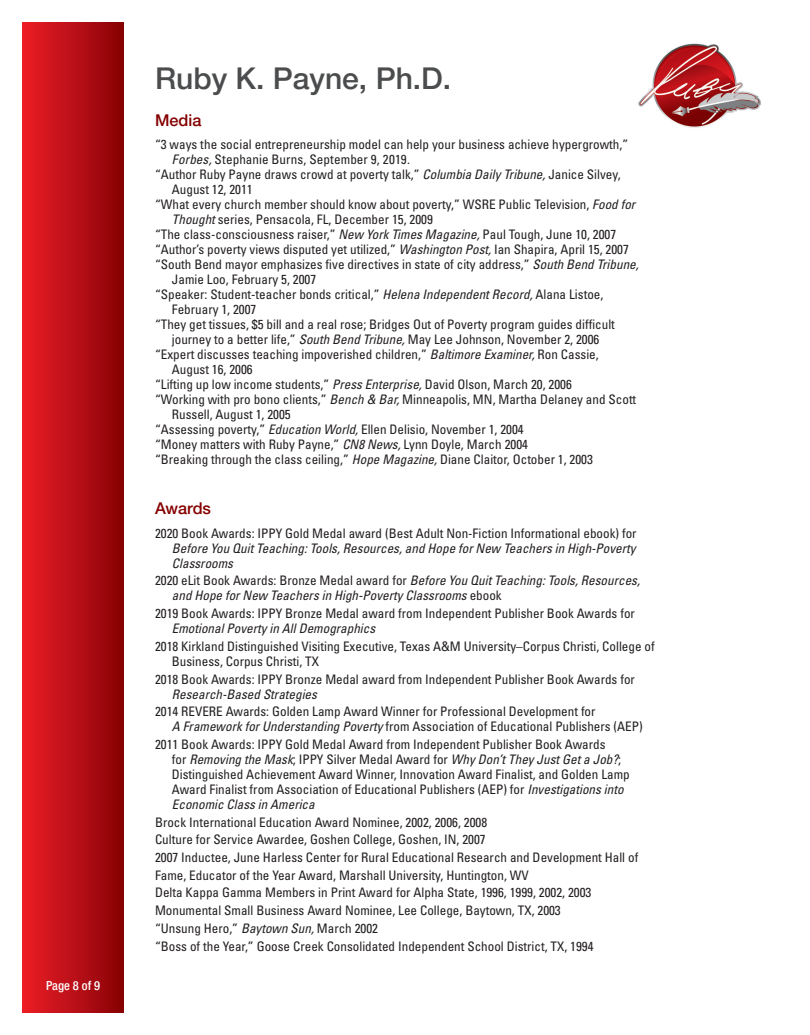
<style>
.page{position:relative;width:810px;height:1035px;background:#fff}
.page>*{position:absolute;margin:0;border:0;box-sizing:border-box;transform-origin:0 0}
.t1{font:500 30px "Helvetica Neue LT Pro";color:#4b4c4d}
.t2{font:500 16.25px "Helvetica Neue LT Pro";color:#840101}
.t3{font:condensed 13.12px/15px "Univers LT Std";color:#231f20}
.t4{font:italic condensed 13.12px/15px "Univers LT Std";color:#231f20}
.t5{font:500 condensed 12.5px "Helvetica Neue LT Pro";color:#fff}
.s1{font-style:italic}
.s2{font-style:normal}
</style>
<div class="page">
<img style="left:638px;top:43px;width:123px;height:85px">
<div style="left:22px;top:22px;width:102px;height:990px;background:linear-gradient(to right,#ee1e27,#880105)"></div>
<p class="t5" style="left:46px;top:978px;width:56px">Page 8 of 9</p>
<h1 class="t1" style="left:155px;top:60px;width:298px">Ruby K. Payne, Ph.D.</h1>
<p class="t2" style="left:155px;top:111px;width:48px">Media</p>
<p class="t3" style="left:172px;top:137px;width:458px;text-indent:-17px">“3 ways the social entrepreneurship model can help your business achieve hypergrowth,”<br><span class="s1">Forbes,</span>Stephanie Burns, September 9, 2019.</p>
<p class="t3" style="left:172px;top:167px;width:450px;text-indent:-17px">“Author Ruby Payne draws crowd at poverty talk,” <span class="s1">Columbia DailyTribune,</span>Janice Silvey,<br>August 12, 2011</p>
<p class="t3" style="left:172px;top:197px;width:468px;text-indent:-17px">“What every church member should know about poverty,” WSRE Public Television, <span class="s1">Food for<br>Thought</span>series, Pensacola, FL, December 15, 2009</p>
<p class="t3" style="left:155px;top:227px;width:463px">“The class-consciousness raiser,” <span class="s1">New YorkTimesMagazine,</span>Paul Tough, June 10, 2007</p>
<p class="t3" style="left:155px;top:242px;width:475px">“Author’s poverty views disputed yet utilized,” <span class="s1">Washington Post,</span>Ian Shapira, April 15, 2007</p>
<p class="t3" style="left:172px;top:257px;width:472px;text-indent:-17px">“South Bend mayor emphasizes five directives in state of city address,” <span class="s1">South Bend Tribune,<br></span>Jamie Loo, February 5, 2007</p>
<p class="t3" style="left:172px;top:287px;width:433px;text-indent:-17px">“Speaker: Student-teacher bonds critical,” <span class="s1">Helena IndependentRecord,</span>Alana Listoe,<br>February 1, 2007</p>
<p class="t3" style="left:155px;top:317px;width:461px;text-align:center">“They get tissues, $5 bill and a real rose; Bridges Out of Poverty program guides difficult journey to a better life,” <span class="s1">South Bend Tribune,</span>May Lee Johnson, November 2, 2006</p>
<p class="t3" style="left:172px;top:347px;width:428px;text-indent:-17px">“Expert discusses teaching impoverished children,” <span class="s1">Baltimore Examiner,</span>Ron Cassie,<br>August 16, 2006</p>
<p class="t3" style="left:155px;top:377px;width:418px">“Lifting up low income students,” <span class="s1">PressEnterprise,</span>David Olson, March 20, 2006</p>
<p class="t3" style="left:172px;top:392px;width:466px;text-indent:-17px">“Working with pro bono clients,” <span class="s1">Bench &amp; Bar,</span>Minneapolis, MN, Martha Delaney and Scott<br>Russell, August 1, 2005</p>
<p class="t3" style="left:155px;top:422px;width:370px">“Assessing poverty,” <span class="s1">Education World,</span>Ellen Delisio, November 1, 2004</p>
<p class="t3" style="left:155px;top:437px;width:374px">“Money matters with Ruby Payne,” <span class="s1">CN8News,</span>Lynn Doyle, March 2004</p>
<p class="t3" style="left:155px;top:452px;width:439px">“Breaking through the class ceiling,” <span class="s1">Hope Magazine,</span>Diane Claitor, October 1, 2003</p>
<p class="t2" style="left:155px;top:498px;width:58px">Awards</p>
<p class="t4" style="left:172px;top:525px;width:469px;text-indent:-17px"><span class="s2">2020 Book Awards: IPPY Gold Medal award (Best Adult Non-Fiction Informational ebook) for<br></span>Before You QuitTeaching:Tools,Resources,and Hope forNew Teachersin High-Poverty<br>Classrooms</p>
<p class="t4" style="left:172px;top:573px;width:473px;text-indent:-17px"><span class="s2">20 20 e L it B o o k Aw a r d s : B r o n z e M e d a l a w a r d fo r</span> Before You QuitTeaching:Tools,Resources, and Hope forNew Teachersin High-PovertyClassrooms<span class="s2">e b o o k</span></p>
<p class="t3" style="left:172px;top:606px;width:465px;text-indent:-17px">2019 Book Awards: IPPY Bronze Medal award from Independent Publisher Book Awards for<br><span class="s1">EmotionalPovertyin AllDemographics</span></p>
<p class="t3" style="left:172px;top:639px;width:484px;text-indent:-17px">2018 Kirkland Distinguished Visiting Executive, Texas A&amp;M University–Corpus Christi, College of<br>Business, Corpus Christi, TX</p>
<p class="t3" style="left:172px;top:671px;width:465px;text-indent:-17px">2018 Book Awards: IPPY Bronze Medal award from Independent Publisher Book Awards for<br><span class="s1">Research-Based Strategies</span></p>
<p class="t3" style="left:172px;top:704px;width:472px;text-indent:-17px">2014 REVERE Awards: Golden Lamp Award Winner for Professional Development for<br><span class="s1">A FrameworkforUnderstanding Poverty</span>from Association of Educational Publishers (AEP)</p>
<p class="t3" style="left:172px;top:737px;width:459px;text-indent:-17px">2011 Book Awards: IPPY Gold Medal Award from Independent Publisher Book Awards<br>f o r <span class="s1">Removing the Mask</span>; I P P Y S i l v e r M e d a l Aw a r d f o r <span class="s1">WhyDon’tTheyJustGeta Job?</span>; Distinguished Achievement Award Winner, Innovation Award Finalist, and Golden Lamp Award Finalist from Association of Educational Publishers (AEP) for <span class="s1">Investigationsinto Economic Classin America</span></p>
<p class="t3" style="left:155px;top:814px;width:334px">Brock International Education Award Nominee, 2002, 2006, 2008</p>
<p class="t3" style="left:155px;top:832px;width:332px">Culture for Service Awardee, Goshen College, Goshen, IN, 2007</p>
<p class="t3" style="left:155px;top:850px;width:485px">2007 Inductee, June Harless Center for Rural Educational Research and Development Hall of</p>
<p class="t3" style="left:155px;top:867px;width:375px">Fame, Educator of the Year Award, Marshall University, Huntington, WV</p>
<p class="t3" style="left:155px;top:885px;width:438px">Delta Kappa Gamma Members in Print Award for Alpha State, 1996, 1999, 2002, 2003</p>
<p class="t3" style="left:155px;top:903px;width:407px">Monumental Small Business Award Nominee, Lee College, Baytown, TX, 2003</p>
<p class="t3" style="left:155px;top:921px;width:225px">“Unsung Hero,” <span class="s1">Baytown Sun,</span>March 2002</p>
<p class="t3" style="left:155px;top:938px;width:440px">“Boss of the Year,” Goose Creek Consolidated Independent School District, TX, 1994</p>
</div>
